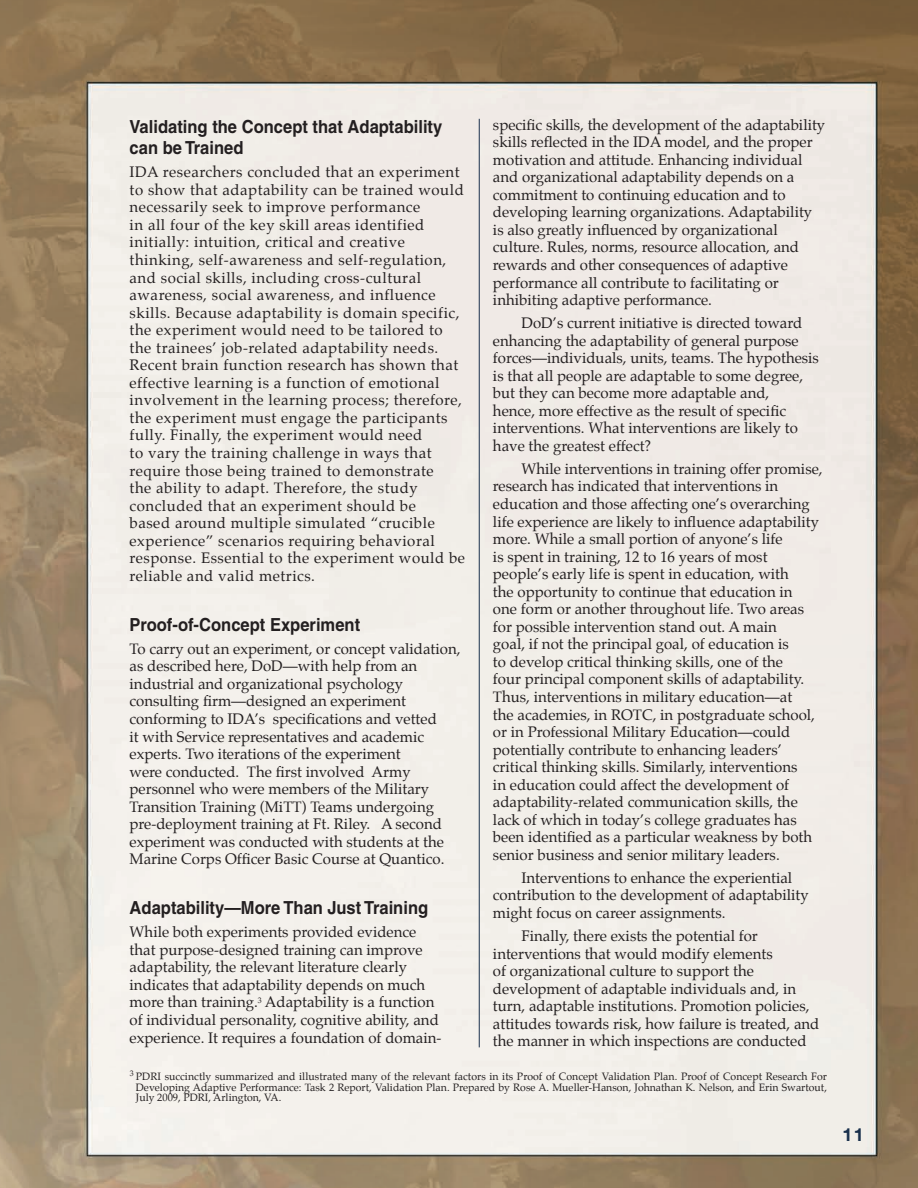
<style>
.page{position:relative;width:918px;height:1188px;background:#fff}
.page>*{position:absolute;margin:0;border:0;box-sizing:border-box;transform-origin:0 0}
.Paragraph_Style_1{font:700 18px/21.6px "Helvetica";color:#231f20;scale:.92 1}
.t1{font:700 18px "Helvetica Neue";color:#19304c}
.Paragraph_Style_1-2{font:15px/17.5px "Palatino";color:#231f20}
.Paragraph_Style_1-3{font:15px/17.5px "Palatino";letter-spacing:.035em;color:#231f20}
.Paragraph_Style_1-4{font:10.5px/10.5px "Palatino";color:#231f20;text-align:justify}
</style>
<div class="page">
<img style="left:0;top:0;width:918px;height:1188px">
<hr style="left:479px;top:119px;width:1px;height:928px;background:#19304c">
<p class="Paragraph_Style_1-2" style="left:493px;top:116px;width:334px">specific skills, the development of the adaptability skills reflected in the IDA model, and the proper motivation and attitude. Enhancing individual and organizational adaptability depends on a commitment to continuing education and to developing learning organizations. Adaptability is also greatly influenced by organizational culture. Rules, norms, resource allocation, and rewards and other consequences of adaptive performance all contribute to facilitating or inhibiting adaptive performance.</p>
<p class="Paragraph_Style_1-2" style="left:493px;top:314px;width:328px;text-indent:28px">DoD’s current initiative is directed toward enhancing the adaptability of general purpose forces—individuals, units, teams. The hypothesis is that all people are adaptable to some degree, but they can become more adaptable and,<br>hence, more effective as the result of specific interventions. What interventions are likely to have the greatest effect?</p>
<p class="Paragraph_Style_1-2" style="left:493px;top:460px;width:331px;text-indent:28px">While interventions in training offer promise, research has indicated that interventions in education and those affecting one’s overarching life experience are likely to influence adaptability more. While a small portion of anyone’s life<br>is spent in training, 12 to 16 years of most people’s early life is spent in education, with<br>the opportunity to continue that education in<br>one form or another throughout life. Two areas for possible intervention stand out. A main<br>goal, if not the principal goal, of education is<br>to develop critical thinking skills, one of the<br>four principal component skills of adaptability.<br>Thus, interventions in military education—at<br>the academies, in ROTC, in postgraduate school, or in Professional Military Education—could potentially contribute to enhancing leaders’ critical thinking skills. Similarly, interventions<br>in education could affect the development of adaptability-related communication skills, the lack of which in today’s college graduates has been identified as a particular weakness by both senior business and senior military leaders.</p>
<p class="Paragraph_Style_1-2" style="left:493px;top:869px;width:317px;text-indent:28px">Interventions to enhance the experiential contribution to the development of adaptability might focus on career assignments.</p>
<p class="Paragraph_Style_1-2" style="left:493px;top:927px;width:328px;text-indent:28px">Finally, there exists the potential for interventions that would modify elements<br>of organizational culture to support the development of adaptable individuals and, in turn, adaptable institutions. Promotion policies, attitudes towards risk, how failure is treated, and the manner in which inspections are conducted</p>
<p class="Paragraph_Style_1-4" style="left:136px;top:1071px;width:693px;text-indent:-6px"><sup>3</sup> PDRI succinctly summarized and illustrated many of the relevant factors in its Proof of Concept Validation Plan. Proof of Concept Research For Developing Adaptive Performance: Task 2 Report, Validation Plan. Prepared by Rose A. Mueller-Hanson, Johnathan K. Nelson, and Erin Swartout, July 2009, PDRI, Arlington, VA.</p>
<p class="Paragraph_Style_1" style="left:130px;top:115px;width:341px">Validating the Concept that Adaptability can be Trained</p>
<p class="Paragraph_Style_1-3" style="left:130px;top:163px;width:337px">IDA researchers concluded that an experiment to show that adaptability can be trained would necessarily seek to improve performance<br>in all four of the key skill areas identified initially: intuition, critical and creative thinking, self-awareness and self-regulation, and social skills, including cross-cultural awareness, social awareness, and influence skills. Because adaptability is domain specific, the experiment would need to be tailored to the trainees’ job-related adaptability needs.<br>Recent brain function research has shown that effective learning is a function of emotional involvement in the learning process; therefore, the experiment must engage the participants fully. Finally, the experiment would need<br>to vary the training challenge in ways that require those being trained to demonstrate<br>the ability to adapt. Therefore, the study concluded that an experiment should be<br>based around multiple simulated “crucible experience” scenarios requiring behavioral response. Essential to the experiment would be reliable and valid metrics.</p>
<p class="Paragraph_Style_1" style="left:130px;top:613px;width:252px">Proof-of-Concept Experiment</p>
<p class="Paragraph_Style_1-2" style="left:130px;top:640px;width:332px">To carry out an experiment, or concept validation, as described here, DoD—with help from an industrial and organizational psychology consulting firm—designed an experiment conforming to IDA’s specifications and vetted<br>it with Service representatives and academic experts. Two iterations of the experiment<br>were conducted. The first involved Army personnel who were members of the Military Transition Training (MiTT) Teams undergoing pre-deployment training at Ft. Riley. A second experiment was conducted with students at the Marine Corps Officer Basic Course at Quantico.</p>
<p class="Paragraph_Style_1" style="left:130px;top:897px;width:326px">Adaptability—More Than Just Training</p>
<p class="Paragraph_Style_1-2" style="left:130px;top:923px;width:313px">While both experiments provided evidence that purpose-designed training can improve adaptability, the relevant literature clearly indicates that adaptability depends on much more than training.<sup>3</sup> Adaptability is a function of individual personality, cognitive ability, and experience. It requires a foundation of domain-</p>
<p class="t1" style="left:843px;top:1123px;width:23px">11</p>
</div>
